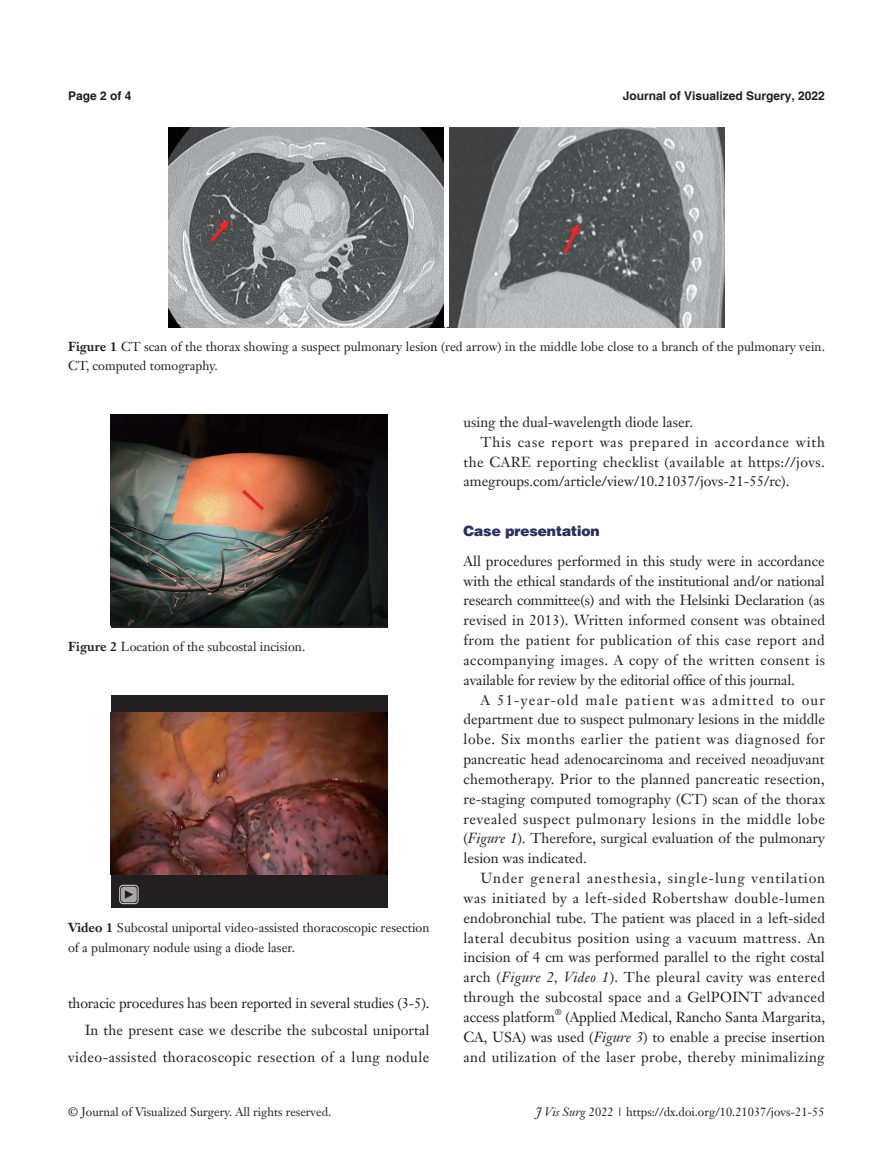
<style>
.page{position:relative;width:893px;height:1170px;background:#fff}
.page>*{position:absolute;margin:0;border:0;box-sizing:border-box;transform-origin:0 0}
.B-zhengwen{font:14.25px/19.8px "Janson Text LT";color:#231f20;text-align:justify}
.B-zhengwen-2{font:14.25px/26.7px "Janson Text LT";letter-spacing:.03em;color:#231f20;text-align:right}
._1ji-6_5{font:900 14.25px "Helvetica";color:#2c305d}
.t1{font:12.75px/19.5px "Janson Text LT";color:#231f20}
.t2{font:12px "Janson Text LT";color:#231f20}
.t3{font:700 12px "Helvetica";color:#231f20}
.B-zhengwen-3{font:8.25px "Janson Text LT";color:#231f20}
.s1{font-weight:700}
.s2{font-style:italic}
</style>
<div class="page">
<img style="left:168px;top:128px;width:557px;height:199px">
<div style="left:444px;top:128px;width:5px;height:199px;background:#fff"></div>
<img style="left:111px;top:415px;width:276px;height:210px">
<div style="left:111px;top:695px;width:276px;height:213px;background:#231f20"></div>
<img style="left:111px;top:712px;width:276px;height:162px">
<div style="left:119px;top:884px;width:19px;height:19px;border:1px solid #fff;border-radius:3px"></div>
<svg style="left:121px;top:886px;width:16px;height:16px"></svg>
<svg style="left:125px;top:890px;width:8px;height:8px"></svg>
<p class="t3" style="left:68px;top:88px;width:65px">Page 2 of 4</p>
<p class="t3" style="left:623px;top:88px;width:204px">Journal of Visualized Surgery, 2022</p>
<p class="t1" style="left:68px;top:336px;width:758px"><span class="s1">Figure 1</span> CT scan of the thorax showing a suspect pulmonary lesion (red arrow) in the middle lobe close to a branch of the pulmonary vein.<br>CT, computed tomography.</p>
<p class="t1" style="left:68px;top:637px;width:239px"><span class="s1">Figure 2</span> Location of the subcostal incision.</p>
<p class="t1" style="left:68px;top:917px;width:363px"><span class="s1">Video 1</span> Subcostal uniportal video-assisted thoracoscopic resection of a pulmonary nodule using a diode laser.</p>
<p class="B-zhengwen" style="left:68px;top:993px;width:363px">thoracic procedures has been reported in several studies (3-5).</p>
<p class="B-zhengwen-2" style="left:68px;top:1016px;width:363px">In the present case we describe the subcostal uniportal video-assisted thoracoscopic resection of a lung nodule</p>
<p class="B-zhengwen" style="left:463px;top:412px;width:231px">using the dual-wavelength diode laser.</p>
<p class="B-zhengwen" style="left:463px;top:432px;width:363px;text-indent:17px">This case report was prepared in accordance with the CARE reporting checklist (available at https://jovs. amegroups.com/article/view/10.21037/jovs-21-55/rc).</p>
<p class="_1ji-6_5" style="left:463px;top:521px;width:138px">Case presentation</p>
<p class="B-zhengwen" style="left:463px;top:551px;width:363px">All procedures performed in this study were in accordance with the ethical standards of the institutional and/or national research committee(s) and with the Helsinki Declaration (as revised in 2013). Written informed consent was obtained from the patient for publication of this case report and accompanying images. A copy of the written consent is available for review by the editorial office of this journal.</p>
<p class="B-zhengwen" style="left:463px;top:689px;width:363px;text-indent:17px">A 51-year-old male patient was admitted to our department due to suspect pulmonary lesions in the middle lobe. Six months earlier the patient was diagnosed for pancreatic head adenocarcinoma and received neoadjuvant chemotherapy. Prior to the planned pancreatic resection, re-staging computed tomography (CT) scan of the thorax revealed suspect pulmonary lesions in the middle lobe (<span class="s2">Figure 1</span>). Therefore, surgical evaluation of the pulmonary lesion was indicated.</p>
<p class="B-zhengwen" style="left:463px;top:868px;width:363px;text-indent:17px">Under general anesthesia, single-lung ventilation was initiated by a left-sided Robertshaw double-lumen endobronchial tube. The patient was placed in a left-sided lateral decubitus position using a vacuum mattress. An incision of 4 cm was performed parallel to the right costal arch (<span class="s2">Figure 2, Video 1</span>). The pleural cavity was entered through the subcostal space and a GelPOINT advanced access platform</p>
<p class="B-zhengwen-3" style="left:555px;top:1006px;width:8px">®</p>
<p class="B-zhengwen" style="left:463px;top:1006px;width:363px;text-indent:102px">(Applied Medical, Rancho Santa Margarita, CA, USA) was used (<span class="s2">Figure 3</span>) to enable a precise insertion and utilization of the laser probe, thereby minimalizing</p>
<p class="t2" style="left:68px;top:1104px;width:264px">© Journal of Visualized Surgery. All rights reserved.</p>
<p class="t2" style="left:536px;top:1104px;width:290px"><span class="s2">J Vis Surg</span> 2022 | https://dx.doi.org/10.21037/jovs-21-55</p>
</div>
